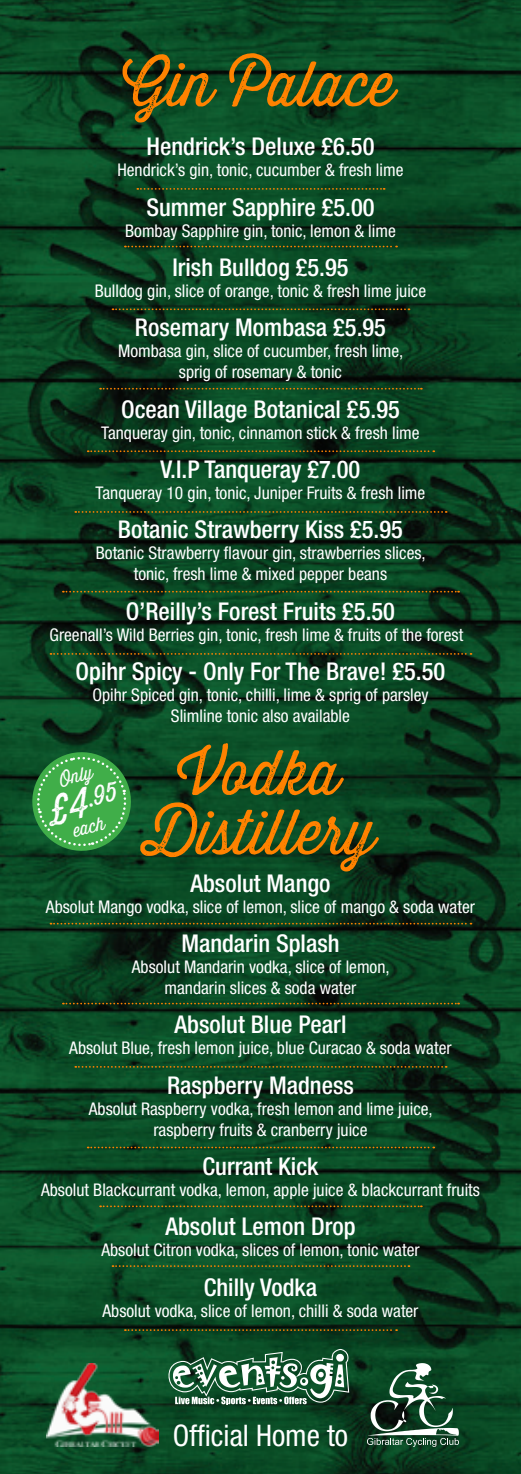
<style>
.page{position:relative;width:521px;height:1474px;background:#fff}
.page>*{position:absolute;margin:0;border:0;box-sizing:border-box;transform-origin:0 0}
.t1{font:61.25px "Thirsty Rough Lt One";color:#ff8200}
.space_after{font:condensed 29.75px "Helvetica Neue LT Std";color:#fff}
.t2{font:25.72px "Thirsty Rough Lt One";color:#fff}
.t3{font:500 condensed 24.5px "Helvetica Neue LT Std";color:#fff}
.t4{font:18.03px "Thirsty Rough Lt One";color:#fff}
.space_after-2{font:condensed 17.5px "Helvetica Neue LT Std";color:#fff}
.s1{font-size:40.77px}
</style>
<div class="page">
<img style="left:0;top:0;width:521px;height:1473px">
<svg style="left:137px;top:188px;width:248px;height:2px"></svg>
<svg style="left:125px;top:246px;width:272px;height:1px"></svg>
<svg style="left:112px;top:308px;width:297px;height:2px"></svg>
<svg style="left:100px;top:388px;width:322px;height:1px"></svg>
<svg style="left:88px;top:450px;width:346px;height:2px"></svg>
<svg style="left:75px;top:511px;width:372px;height:2px"></svg>
<svg style="left:63px;top:591px;width:396px;height:1px"></svg>
<svg style="left:50px;top:653px;width:421px;height:1px"></svg>
<svg style="left:50px;top:922px;width:421px;height:2px"></svg>
<svg style="left:63px;top:1002px;width:396px;height:2px"></svg>
<svg style="left:75px;top:1065px;width:372px;height:2px"></svg>
<svg style="left:88px;top:1146px;width:346px;height:2px"></svg>
<svg style="left:100px;top:1205px;width:322px;height:2px"></svg>
<svg style="left:112px;top:1265px;width:297px;height:1px"></svg>
<svg style="left:125px;top:1329px;width:272px;height:1px"></svg>
<svg style="left:27px;top:747px;width:109px;height:109px"></svg>
<svg style="left:367px;top:1362px;width:92px;height:84px"></svg>
<img style="left:47px;top:1362px;width:111px;height:84px">
<svg style="left:168px;top:1348px;width:181px;height:56px"></svg>
<p class="t1" style="left:123px;top:40px;width:274px">Gin Palace</p>
<p class="t3" style="left:147px;top:132px;width:229px">Hendrick’s Deluxe £6.50</p>
<p class="space_after-2" style="left:117px;top:160px;width:288px">Hendrick’s gin, tonic, cucumber &amp; fresh lime</p>
<p class="t3" style="left:146px;top:192px;width:230px">Summer Sapphire £5.00</p>
<p class="space_after-2" style="left:125px;top:220px;width:272px">Bombay Sapphire gin, tonic, lemon &amp; lime</p>
<p class="t3" style="left:172px;top:252px;width:178px">Irish Bulldog £5.95</p>
<p class="space_after-2" style="left:95px;top:280px;width:333px">Bulldog gin, slice of orange, tonic &amp; fresh lime juice</p>
<p class="t3" style="left:135px;top:313px;width:253px">Rosemary Mombasa £5.95</p>
<p class="space_after-2" style="left:118px;top:341px;width:287px">Mombasa gin, slice of cucumber, fresh lime,</p>
<p class="space_after-2" style="left:179px;top:362px;width:165px">sprig of rosemary &amp; tonic</p>
<p class="t3" style="left:121px;top:394px;width:280px">Ocean Village Botanical £5.95</p>
<p class="space_after-2" style="left:101px;top:422px;width:320px">Tanqueray gin, tonic, cinnamon stick &amp; fresh lime</p>
<p class="t3" style="left:161px;top:454px;width:201px">V.I.P Tanqueray £7.00</p>
<p class="space_after-2" style="left:96px;top:482px;width:331px">Tanqueray 10 gin, tonic, Juniper Fruits &amp; fresh lime</p>
<p class="t3" style="left:118px;top:515px;width:287px">Botanic Strawberry Kiss £5.95</p>
<p class="space_after-2" style="left:96px;top:543px;width:331px">Botanic Strawberry flavour gin, strawberries slices,</p>
<p class="space_after-2" style="left:134px;top:564px;width:255px">tonic, fresh lime &amp; mixed pepper beans</p>
<p class="t3" style="left:126px;top:596px;width:271px">O’Reilly’s Forest Fruits £5.50</p>
<p class="space_after-2" style="left:50px;top:624px;width:415px">Greenall’s Wild Berries gin, tonic, fresh lime &amp; fruits of the forest</p>
<p class="t3" style="left:76px;top:656px;width:371px">Opihr Spicy - Only For The Brave! £5.50</p>
<p class="space_after-2" style="left:92px;top:684px;width:338px">Opihr Spiced gin, tonic, chilli, lime &amp; sprig of parsley</p>
<p class="space_after-2" style="left:171px;top:705px;width:180px">Slimline tonic also available</p>
<p class="t4" style="left:56px;top:767px;width:35px;rotate:-14deg">Only</p>
<p class="t4" style="left:70px;top:818px;width:34px;rotate:-14deg">each</p>
<p class="t2" style="left:39px;top:790px;width:77px;rotate:-14deg"><span class="s1">£4</span>.95</p>
<p class="t1" style="left:177px;top:728px;width:165px">Vodka</p>
<p class="t1" style="left:142px;top:788px;width:235px">Distillery</p>
<p class="t3" style="left:190px;top:868px;width:142px">Absolut Mango</p>
<p class="space_after-2" style="left:46px;top:896px;width:430px">Absolut Mango vodka, slice of lemon, slice of mango &amp; soda water</p>
<p class="t3" style="left:181px;top:928px;width:160px">Mandarin Splash</p>
<p class="space_after-2" style="left:132px;top:956px;width:259px">Absolut Mandarin vodka, slice of lemon,</p>
<p class="space_after-2" style="left:164px;top:977px;width:193px">mandarin slices &amp; soda water</p>
<p class="t3" style="left:174px;top:1009px;width:173px">Absolut Blue Pearl</p>
<p class="space_after-2" style="left:69px;top:1037px;width:384px">Absolut Blue, fresh lemon juice, blue Curacao &amp; soda water</p>
<p class="t3" style="left:167px;top:1070px;width:188px">Raspberry Madness</p>
<p class="space_after-2" style="left:89px;top:1098px;width:345px">Absolut Raspberry vodka, fresh lemon and lime juice,</p>
<p class="space_after-2" style="left:153px;top:1119px;width:216px">raspberry fruits &amp; cranberry juice</p>
<p class="t3" style="left:203px;top:1151px;width:117px">Currant Kick</p>
<p class="space_after-2" style="left:41px;top:1179px;width:440px">Absolut Blackcurrant vodka, lemon, apple juice &amp; blackcurrant fruits</p>
<p class="t3" style="left:165px;top:1211px;width:192px">Absolut Lemon Drop</p>
<p class="space_after-2" style="left:101px;top:1239px;width:320px">Absolut Citron vodka, slices of lemon, tonic water</p>
<p class="t3" style="left:204px;top:1272px;width:115px">Chilly Vodka</p>
<p class="space_after-2" style="left:102px;top:1300px;width:317px">Absolut vodka, slice of lemon, chilli &amp; soda water</p>
<p class="space_after" style="left:173px;top:1418px;width:177px">Official Home to</p>
</div>
